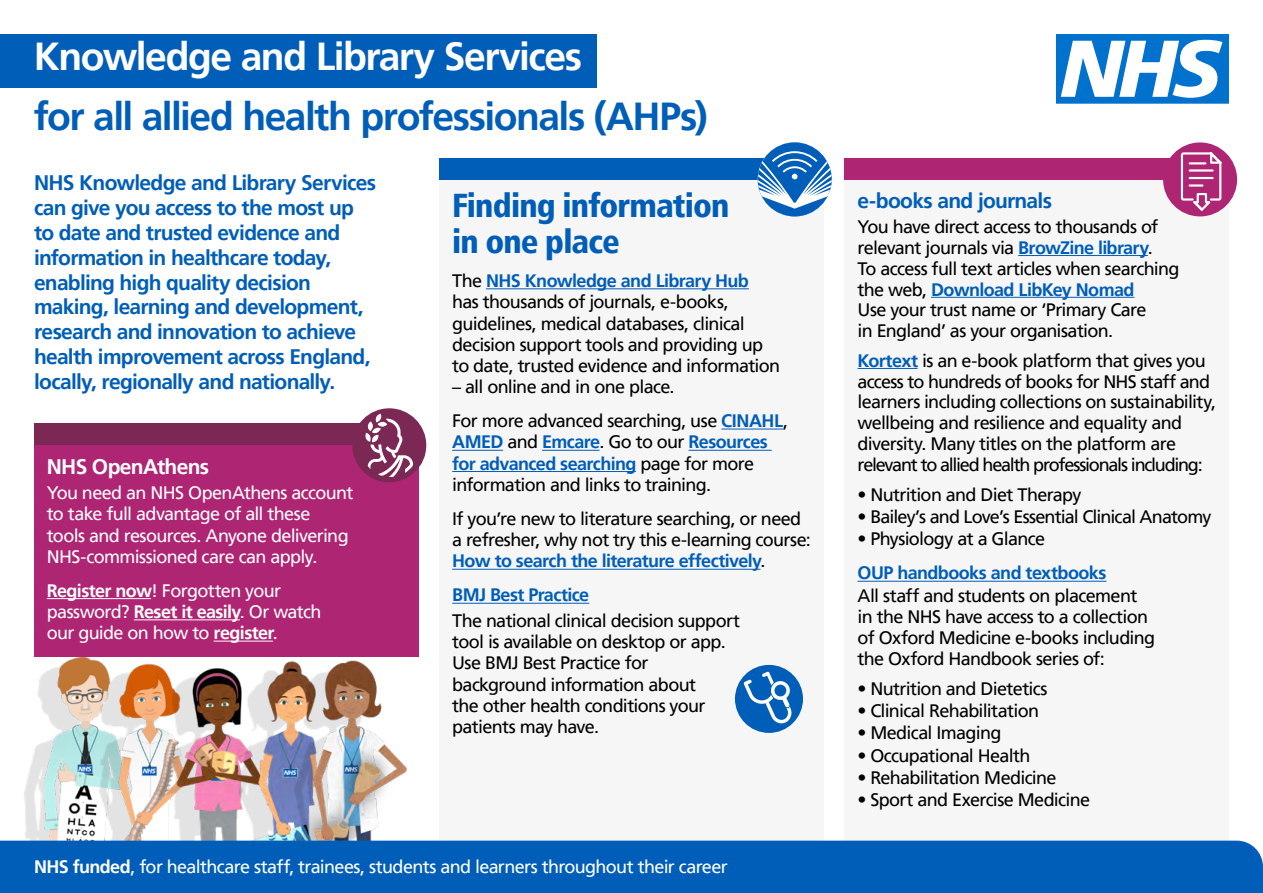
<style>
.page{position:relative;width:1263px;height:893px;background:#fff}
.page>*{position:absolute;margin:0;border:0;box-sizing:border-box;transform-origin:0 0}
.t1{font:700 39px "Frutiger LT Pro";letter-spacing:-.04em;color:#005eb8}
.t2{font:700 39px "Frutiger LT Pro";letter-spacing:-.035em;color:#fff}
.t3{font:900 condensed 33px/36.3px "Frutiger LT Pro";letter-spacing:-.025em;color:#005eb8}
.t4{font:700 21px/24.8px "Frutiger LT Pro";letter-spacing:-.035em;color:#005eb8}
.t5{font:700 21px "Frutiger LT Pro";letter-spacing:-.03em;color:#fff}
.t6{font:18px/20.9px "Frutiger LT Pro";letter-spacing:-.04em;color:#000}
.t7{font:18px/21.3px "Frutiger LT Pro";letter-spacing:-.035em;color:#fff}
.t8{font:700 18px "Frutiger LT Pro";letter-spacing:-.03em;color:#005eb8}
.s1{font-weight:700}
.s2{font-weight:700;color:#005eb8}
</style>
<div class="page">
<svg style="left:1056px;top:34px;width:173px;height:70px"></svg>
<div style="left:34px;top:424px;width:384px;height:21px;background:#7c2855"></div>
<div style="left:34px;top:445px;width:384px;height:211px;background:#ae2573"></div>
<hr style="left:47px;top:598px;width:104px;height:1px;background:#fff">
<div style="left:352px;top:408px;width:74px;height:74px;background:#7c2855;border-radius:50%"></div>
<svg style="left:365px;top:414px;width:48px;height:63px"></svg>
<div style="left:0;top:34px;width:596px;height:54px;background:#005eb8"></div>
<img style="left:0;top:762px;width:32px;height:79px">
<img style="left:32px;top:599px;width:119px;height:242px">
<img style="left:126px;top:603px;width:48px;height:238px">
<img style="left:174px;top:619px;width:49px;height:222px">
<img style="left:223px;top:598px;width:214px;height:243px">
<div style="left:845px;top:179px;width:384px;height:662px;background:#f6f6f6"></div>
<hr style="left:1018px;top:255px;width:130px;height:1px;background:#005eb8">
<hr style="left:931px;top:297px;width:203px;height:1px;background:#005eb8">
<hr style="left:857px;top:368px;width:60px;height:1px;background:#005eb8">
<hr style="left:857px;top:581px;width:249px;height:1px;background:#005eb8">
<div style="left:439px;top:179px;width:384px;height:662px;background:#f6f6f6"></div>
<hr style="left:486px;top:288px;width:263px;height:1px;background:#005eb8">
<hr style="left:721px;top:429px;width:62px;height:1px;background:#005eb8">
<hr style="left:452px;top:450px;width:51px;height:1px;background:#005eb8">
<hr style="left:542px;top:450px;width:57px;height:1px;background:#005eb8">
<hr style="left:688px;top:450px;width:84px;height:1px;background:#005eb8">
<hr style="left:452px;top:471px;width:184px;height:1px;background:#005eb8">
<hr style="left:452px;top:569px;width:308px;height:1px;background:#005eb8">
<hr style="left:452px;top:603px;width:137px;height:1px;background:#005eb8">
<div style="left:735px;top:665px;width:68px;height:68px;background:#005eb8;border-radius:50%"></div>
<svg style="left:744px;top:672px;width:47px;height:51px"></svg>
<div style="left:774px;top:685px;width:12px;height:11px;background:#005eb8;border-radius:50%"></div>
<div style="left:0;top:841px;width:1263px;height:52px;background:#005eb8"></div>
<div style="left:845px;top:158px;width:384px;height:21px;background:#ae2573"></div>
<div style="left:1163px;top:142px;width:74px;height:74px;background:#ae2573;border-radius:50%"></div>
<svg style="left:1180px;top:150px;width:43px;height:63px"></svg>
<div style="left:439px;top:158px;width:384px;height:21px;background:#005eb8"></div>
<svg style="left:758px;top:142px;width:74px;height:74px"></svg>
<h1 class="t2" style="left:34px;top:34px;width:550px">Knowledge and Library Services</h1>
<h1 class="t1" style="left:34px;top:94px;width:675px">for all allied health professionals (AHPs)</h1>
<p class="t4" style="left:34px;top:171px;width:344px">NHS Knowledge and Library Services can give you access to the most up to date and trusted evidence and information in healthcare today, enabling high quality decision making, learning and development, research and innovation to achieve health improvement across England, locally, regionally and nationally.</p>
<p class="t5" style="left:47px;top:454px;width:164px">NHS OpenAthens</p>
<p class="t7" style="left:47px;top:482px;width:308px">You need an NHS OpenAthens account to take full advantage of all these<br>tools and resources. Anyone delivering NHS-commissioned care can apply.</p>
<p class="t7" style="left:47px;top:580px;width:276px"><span class="s1">Register now</span>! Forgotten your password? <span class="s1">Reset it easily</span>. Or watch our guide on how to <span class="s1">register</span>.</p>
<h2 class="t3" style="left:452px;top:187px;width:279px">Finding information in one place</h2>
<p class="t6" style="left:452px;top:270px;width:330px;line-height:21.3px">The <span class="s2">NHS Knowledge and Library Hub<br></span>has thousands of journals, e-books, guidelines, medical databases, clinical decision support tools and providing up to date, trusted evidence and information</p>
<p class="t6" style="left:452px;top:370px;width:338px;line-height:34px">– all online and in one place.<br>For more advanced searching, use <span class="s2">CINAHL</span>,</p>
<p class="t6" style="left:452px;top:432px;width:317px;line-height:21.3px"><span class="s2">AMED</span> and <span class="s2">Emcare</span>. Go to our <span class="s2">Resources for advanced searching</span> page for more information and links to training.</p>
<p class="t6" style="left:452px;top:508px;width:360px;line-height:21.3px">If you’re new to literature searching, or need a refresher, why not try this e-learning course:<br><span class="s2">How to search the literature effectively</span>.</p>
<p class="t8" style="left:452px;top:584px;width:139px">BMJ Best Practice</p>
<p class="t6" style="left:452px;top:610px;width:289px;line-height:21.3px">The national clinical decision support tool is available on desktop or app.<br>Use BMJ Best Practice for background information about<br>the other health conditions your patients may have.</p>
<p class="t7" style="left:34px;top:856px;width:695px"><span class="s1">NHS funded</span>, for healthcare staff, trainees, students and learners throughout their career</p>
<p class="t4" style="left:857px;top:188px;width:196px">e-books and journals</p>
<p class="t6" style="left:857px;top:216px;width:323px">You have direct access to thousands of relevant journals via <span class="s2">BrowZine library</span>.<br>To access full text articles when searching the web, <span class="s2">Download LibKey Nomad<br></span>Use your trust name or ‘Primary Care<br>in England’ as your organisation.</p>
<p class="t6" style="left:857px;top:350px;width:360px"><span class="s2">Kortext</span> is an e-book platform that gives you access to hundreds of books for NHS staff and learners including collections on sustainability, wellbeing and resilience and equality and diversity. Many titles on the platform are relevant to allied health professionals including:</p>
<p class="t6" style="left:857px;top:484px;width:225px">• Nutrition and Diet Therapy</p>
<p class="t6" style="left:857px;top:506px;width:355px">• Bailey’s and Love’s Essential Clinical Anatomy</p>
<p class="t6" style="left:857px;top:529px;width:189px">• Physiology at a Glance</p>
<p class="t8" style="left:857px;top:562px;width:250px">OUP handbooks and textbooks</p>
<p class="t6" style="left:857px;top:586px;width:299px">All staff and students on placement in the NHS have access to a collection of Oxford Medicine e-books including the Oxford Handbook series of:</p>
<p class="t6" style="left:857px;top:678px;width:192px">• Nutrition and Dietetics</p>
<p class="t6" style="left:857px;top:700px;width:183px">• Clinical Rehabilitation</p>
<p class="t6" style="left:857px;top:723px;width:145px">• Medical Imaging</p>
<p class="t6" style="left:857px;top:745px;width:174px">• Occupational Health</p>
<p class="t6" style="left:857px;top:767px;width:200px">• Rehabilitation Medicine</p>
<p class="t6" style="left:857px;top:790px;width:234px">• Sport and Exercise Medicine</p>
</div>
